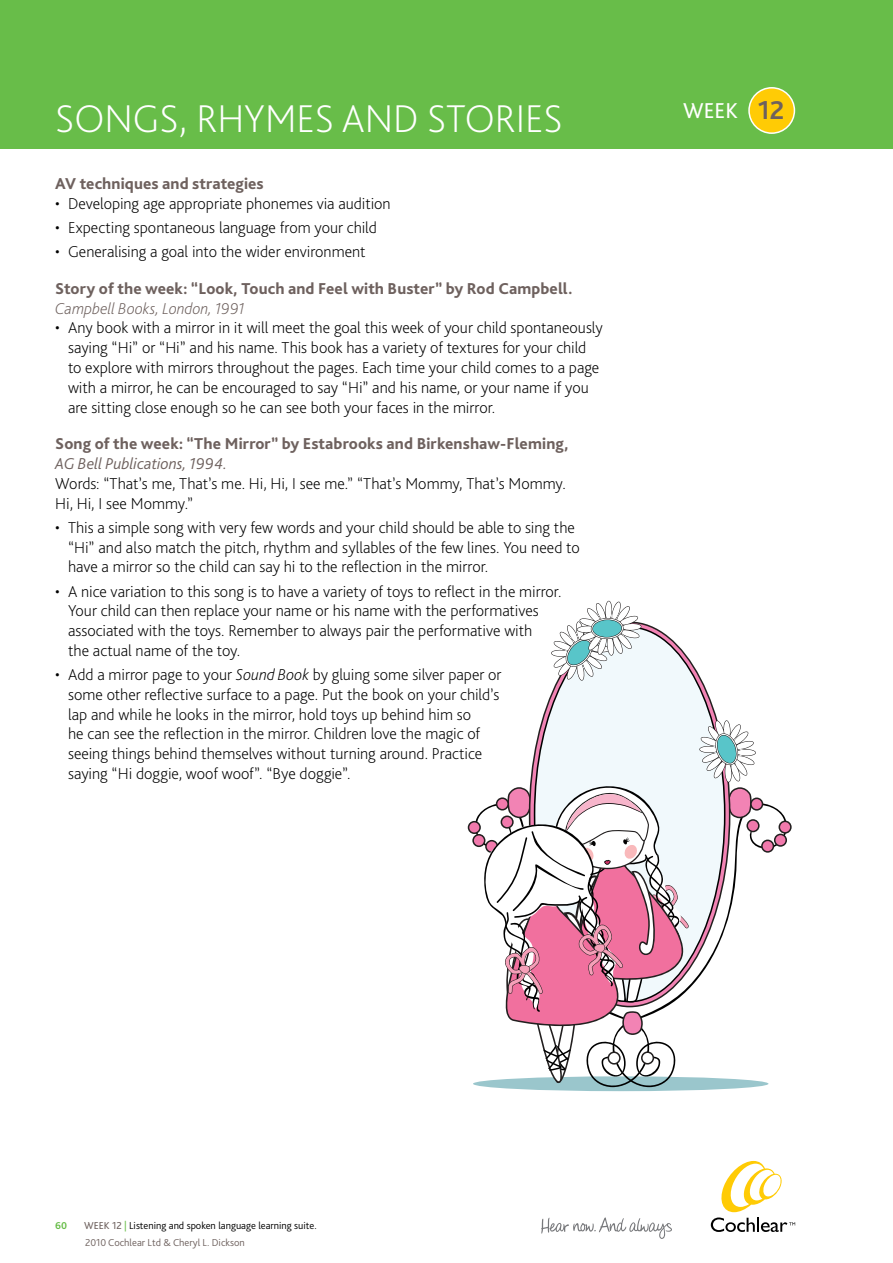
<style>
.page{position:relative;width:893px;height:1263px;background:#fff}
.page>*{position:absolute;margin:0;border:0;box-sizing:border-box;transform-origin:0 0}
.t1{font:200 40.5px "Bliss Pro";color:#fff}
.t2{font:700 27px "Bliss Pro";color:#6e615e}
.t3{font:22.5px "Bliss Pro";color:#fff}
.t4{font:200 16.5px/19.8px "Bliss Pro";color:#000}
.t5{font:800 16.5px "Bliss Pro";letter-spacing:.005em;color:#6e615e}
.t6{font:italic 200 16.5px "Bliss Pro";color:#6e615e}
.t7{font:italic 300 16.5px "Bliss Pro";letter-spacing:-.005em;color:#6e615e}
.t8{font:300 10.5px "Bliss Pro";color:#000}
.t9{font:300 10.5px "Bliss Pro";color:#6e615e}
.t10{font:700 10.5px "Bliss Pro";color:#68bd49}
.s1{font-style:italic}
.s2{font-weight:400;color:#6e615e}
.s3{font-weight:400;color:#68bd49}
</style>
<div class="page">
<svg style="left:711px;top:1161px;width:84px;height:71px"></svg>
<svg style="left:541px;top:1217px;width:131px;height:22px"></svg>
<div style="left:0;top:0;width:893px;height:149px;background:#68bd49"></div>
<div style="left:749px;top:88px;width:45px;height:45px;background:#ffcb05;border-radius:50%"></div>
<div style="left:748px;top:87px;width:47px;height:47px;border:2px solid #fff;border-radius:50%"></div>
<div style="left:473px;top:1076px;width:295px;height:15px;background:#9ac6cc;border-radius:50%"></div>
<svg style="left:468px;top:821px;width:13px;height:13px"></svg>
<div style="left:469px;top:822px;width:10px;height:10px;background:#f179ac;border-radius:50%"></div>
<svg style="left:472px;top:834px;width:13px;height:13px"></svg>
<div style="left:474px;top:835px;width:10px;height:10px;background:#f179ac;border-radius:50%"></div>
<svg style="left:691px;top:799px;width:96px;height:288px"></svg>
<div style="left:535px;top:628px;width:189px;height:373px;background:#f1f9fc;border-radius:50%"></div>
<svg style="left:750px;top:797px;width:13px;height:14px"></svg>
<div style="left:752px;top:799px;width:10px;height:10px;background:#f179ac;border-radius:50%"></div>
<svg style="left:483px;top:776px;width:208px;height:315px"></svg>
<svg style="left:699px;top:720px;width:57px;height:98px"></svg>
<svg style="left:551px;top:601px;width:90px;height:80px"></svg>
<svg style="left:746px;top:819px;width:14px;height:13px"></svg>
<div style="left:748px;top:821px;width:10px;height:10px;background:#f179ac;border-radius:50%"></div>
<svg style="left:501px;top:815px;width:13px;height:14px"></svg>
<div style="left:502px;top:817px;width:10px;height:10px;background:#f179ac;border-radius:50%"></div>
<svg style="left:641px;top:1051px;width:13px;height:13px"></svg>
<div style="left:643px;top:1053px;width:10px;height:10px;background:#fff;border-radius:50%"></div>
<svg style="left:607px;top:1051px;width:14px;height:13px"></svg>
<div style="left:609px;top:1053px;width:10px;height:10px;background:#fff;border-radius:50%"></div>
<svg style="left:778px;top:820px;width:14px;height:14px"></svg>
<div style="left:780px;top:822px;width:10px;height:10px;background:#f179ac;border-radius:50%"></div>
<svg style="left:774px;top:834px;width:13px;height:13px"></svg>
<div style="left:775px;top:835px;width:10px;height:10px;background:#f179ac;border-radius:50%"></div>
<svg style="left:761px;top:839px;width:13px;height:14px"></svg>
<div style="left:763px;top:841px;width:10px;height:10px;background:#f179ac;border-radius:50%"></div>
<h1 class="t1" style="left:55px;top:93px;width:509px">SONGS, RHYMES AND STORIES</h1>
<p class="t5" style="left:55px;top:173px;width:210px">AV techniques and strategies</p>
<p class="t4" style="left:55px;top:193px;width:337px">• Developing age appropriate phonemes via audition</p>
<p class="t4" style="left:55px;top:217px;width:323px">• Expecting spontaneous language from your child</p>
<p class="t4" style="left:55px;top:241px;width:312px">• Generalising a goal into the wider environment</p>
<p class="t5" style="left:55px;top:278px;width:519px">Story of the week: “Look, Touch and Feel with Buster” by Rod Campbell.</p>
<p class="t6" style="left:55px;top:298px;width:191px">Campbell Books, London, 1991</p>
<p class="t4" style="left:68px;top:318px;width:536px;text-indent:-13px">• Any book with a mirror in it will meet the goal this week of your child spontaneously saying “Hi” or “Hi” and his name. This book has a variety of textures for your child to explore with mirrors throughout the pages. Each time your child comes to a page with a mirror, he can be encouraged to say “Hi” and his name, or your name if you are sitting close enough so he can see both your faces in the mirror.</p>
<p class="t5" style="left:55px;top:434px;width:515px">Song of the week: “The Mirror” by Estabrooks and Birkenshaw-Fleming,</p>
<p class="t7" style="left:55px;top:453px;width:173px">AG Bell Publications, 1994.</p>
<p class="t4" style="left:55px;top:473px;width:512px">Words: “That’s me, That’s me. Hi, Hi, I see me.” “That’s Mommy, That’s Mommy.<br>Hi, Hi, I see Mommy.”</p>
<p class="t4" style="left:68px;top:517px;width:513px;text-indent:-13px">• This a simple song with very few words and your child should be able to sing the “Hi” and also match the pitch, rhythm and syllables of the few lines. You need to have a mirror so the child can say hi to the reflection in the mirror.</p>
<p class="t4" style="left:68px;top:581px;width:495px;text-indent:-13px">• A nice variation to this song is to have a variety of toys to reflect in the mirror.<br>Your child can then replace your name or his name with the performatives associated with the toys. Remember to always pair the performative with<br>the actual name of the toy.</p>
<p class="t4" style="left:68px;top:664px;width:435px;text-indent:-13px">• Add a mirror page to your <span class="s1">Sound Book</span> by gluing some silver paper or some other reflective surface to a page. Put the book on your child’s lap and while he looks in the mirror, hold toys up behind him so<br>he can see the reflection in the mirror. Children love the magic of seeing things behind themselves without turning around. Practice saying “Hi doggie, woof woof”. “Bye doggie”.</p>
<h3 class="t3" style="left:683px;top:97px;width:56px">WEEK</h3>
<h2 class="t2" style="left:758px;top:93px;width:28px">12</h2>
<p class="t10" style="left:55px;top:1219px;width:13px">60</p>
<p class="t8" style="left:84px;top:1219px;width:234px"><span class="s2">WEEK 12</span> <span class="s3">|</span> Listening and spoken language learning suite.</p>
<p class="t9" style="left:85px;top:1236px;width:161px">2010 Cochlear Ltd &amp; Cheryl L. Dickson</p>
</div>
